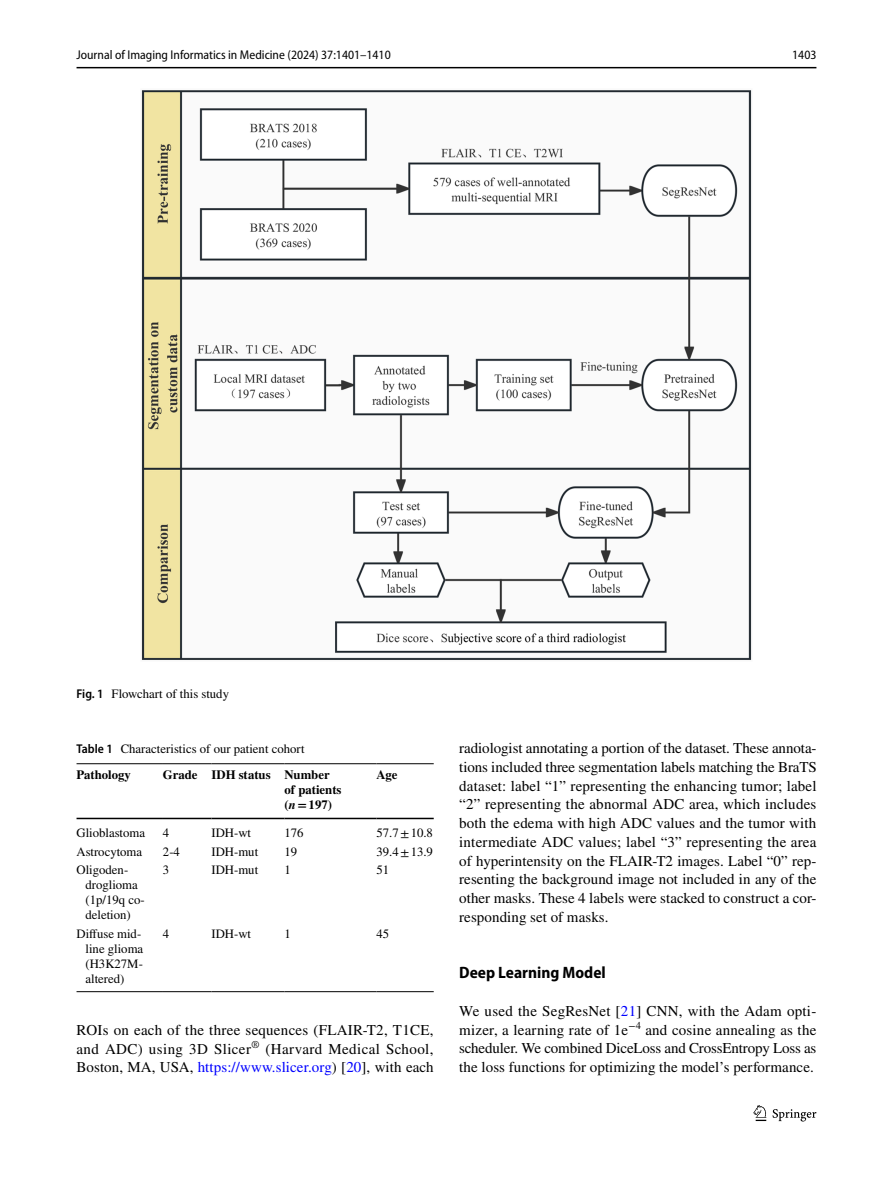
<style>
.page{position:relative;width:893px;height:1187px;background:#fff}
.page>*{position:absolute;margin:0;border:0;box-sizing:border-box;transform-origin:0 0}
.t1{font:700 semi-condensed 16.5px "Myriad Pro";color:#000}
.t2{font:15px/18.8px "STIX";letter-spacing:.005em;color:#000;text-align:justify}
.t3{font:12.75px/15px "STIX";color:#000}
.t4{font:semi-condensed 12.75px "Myriad Pro";color:#000}
.t5{font:700 12.75px/15px "STIX";color:#000}
.s1{font-family:"Myriad Pro";font-weight:600;font-stretch:semi-condensed}
.s2{font-weight:700}
.s3{font-style:italic}
.s4{color:#00f}
</style>
<div class="page">
<hr style="left:77px;top:67px;width:739px;height:1px;background:#000">
<svg style="left:753px;top:1105px;width:13px;height:15px"></svg>
<svg style="left:773px;top:1109px;width:43px;height:12px"></svg>
<img style="left:141px;top:90px;width:611px;height:570px">
<hr style="left:77px;top:763px;width:86px;height:1px;background:#000">
<hr style="left:77px;top:817px;width:86px;height:2px;background:#000">
<hr style="left:163px;top:763px;width:48px;height:1px;background:#000">
<hr style="left:163px;top:817px;width:48px;height:2px;background:#000">
<hr style="left:211px;top:763px;width:74px;height:1px;background:#000">
<hr style="left:211px;top:817px;width:74px;height:2px;background:#000">
<hr style="left:285px;top:763px;width:91px;height:1px;background:#000">
<hr style="left:285px;top:817px;width:91px;height:2px;background:#000">
<hr style="left:376px;top:763px;width:58px;height:1px;background:#000">
<hr style="left:376px;top:817px;width:58px;height:2px;background:#000">
<hr style="left:77px;top:991px;width:86px;height:1px;background:#000">
<hr style="left:163px;top:991px;width:48px;height:1px;background:#000">
<hr style="left:211px;top:991px;width:74px;height:1px;background:#000">
<hr style="left:285px;top:991px;width:91px;height:1px;background:#000">
<hr style="left:376px;top:991px;width:58px;height:1px;background:#000">
<p class="t4" style="left:77px;top:48px;width:316px">Journal of Imaging Informatics in Medicine (2024) 37:1401–1410</p>
<p class="t4" style="left:792px;top:48px;width:26px">1403</p>
<p class="t3" style="left:77px;top:687px;width:154px"><span class="s1">Fig. 1</span> Flowchart of this study</p>
<p class="t3" style="left:77px;top:737px;width:230px;line-height:25.5px"><span class="s1">Table 1</span> Characteristics of our patient cohort<br><span class="s2">Pathology</span></p>
<p class="t5" style="left:285px;top:766px;width:59px;text-indent:-122px">Grade IDH status Number of patients (<span class="s3">n</span>=197)</p>
<p class="t5" style="left:376px;top:766px;width:22px">Age</p>
<p class="t3" style="left:77px;top:825px;width:70px">Glioblastoma</p>
<p class="t3" style="left:163px;top:825px;width:8px">4</p>
<p class="t3" style="left:211px;top:825px;width:41px">IDH-wt</p>
<p class="t3" style="left:285px;top:825px;width:21px">176</p>
<p class="t3" style="left:376px;top:825px;width:58px">57.7±10.8</p>
<p class="t3" style="left:77px;top:844px;width:67px">Astrocytoma</p>
<p class="t3" style="left:163px;top:844px;width:18px">2-4</p>
<p class="t3" style="left:211px;top:844px;width:48px">IDH-mut</p>
<p class="t3" style="left:285px;top:844px;width:14px">19</p>
<p class="t3" style="left:376px;top:844px;width:58px">39.4±13.9</p>
<p class="t3" style="left:86px;top:863px;width:61px;text-indent:-9px">Oligoden&shy;droglioma (1p/19q co&shy;deletion)</p>
<p class="t3" style="left:163px;top:863px;width:8px">3</p>
<p class="t3" style="left:211px;top:863px;width:48px">IDH-mut</p>
<p class="t3" style="left:285px;top:863px;width:8px">1</p>
<p class="t3" style="left:376px;top:863px;width:14px">51</p>
<p class="t3" style="left:86px;top:927px;width:59px;text-indent:-9px">Diffuse mid&shy;line glioma (H3K27M&shy;altered)</p>
<p class="t3" style="left:163px;top:927px;width:8px">4</p>
<p class="t3" style="left:211px;top:927px;width:41px">IDH-wt</p>
<p class="t3" style="left:285px;top:927px;width:8px">1</p>
<p class="t3" style="left:376px;top:927px;width:14px">45</p>
<p class="t2" style="left:77px;top:1021px;width:359px">ROIs on each of the three sequences (FLAIR-T2, T1CE, and ADC) using 3D Slicer<sup>®</sup> (Harvard Medical School, Boston, MA, USA, <span class="s4">https://www.slicer.org</span>) [<span class="s4">20</span>], with each</p>
<p class="t2" style="left:459px;top:739px;width:359px">radiologist annotating a portion of the dataset. These annota&shy;tions included three segmentation labels matching the BraTS dataset: label “1” representing the enhancing tumor; label “2” representing the abnormal ADC area, which includes both the edema with high ADC values and the tumor with intermediate ADC values; label “3” representing the area of hyperintensity on the FLAIR-T2 images. Label “0” rep&shy;resenting the background image not included in any of the other masks. These 4 labels were stacked to construct a cor&shy;responding set of masks.</p>
<p class="t1" style="left:459px;top:963px;width:148px">Deep Learning Model</p>
<p class="t2" style="left:459px;top:1002px;width:359px">We used the SegResNet [<span class="s4">21</span>] CNN, with the Adam opti&shy;mizer, a learning rate of 1e<sup>−4</sup> and cosine annealing as the scheduler. We combined DiceLoss and CrossEntropy Loss as the loss functions for optimizing the model’s performance.</p>
</div>
